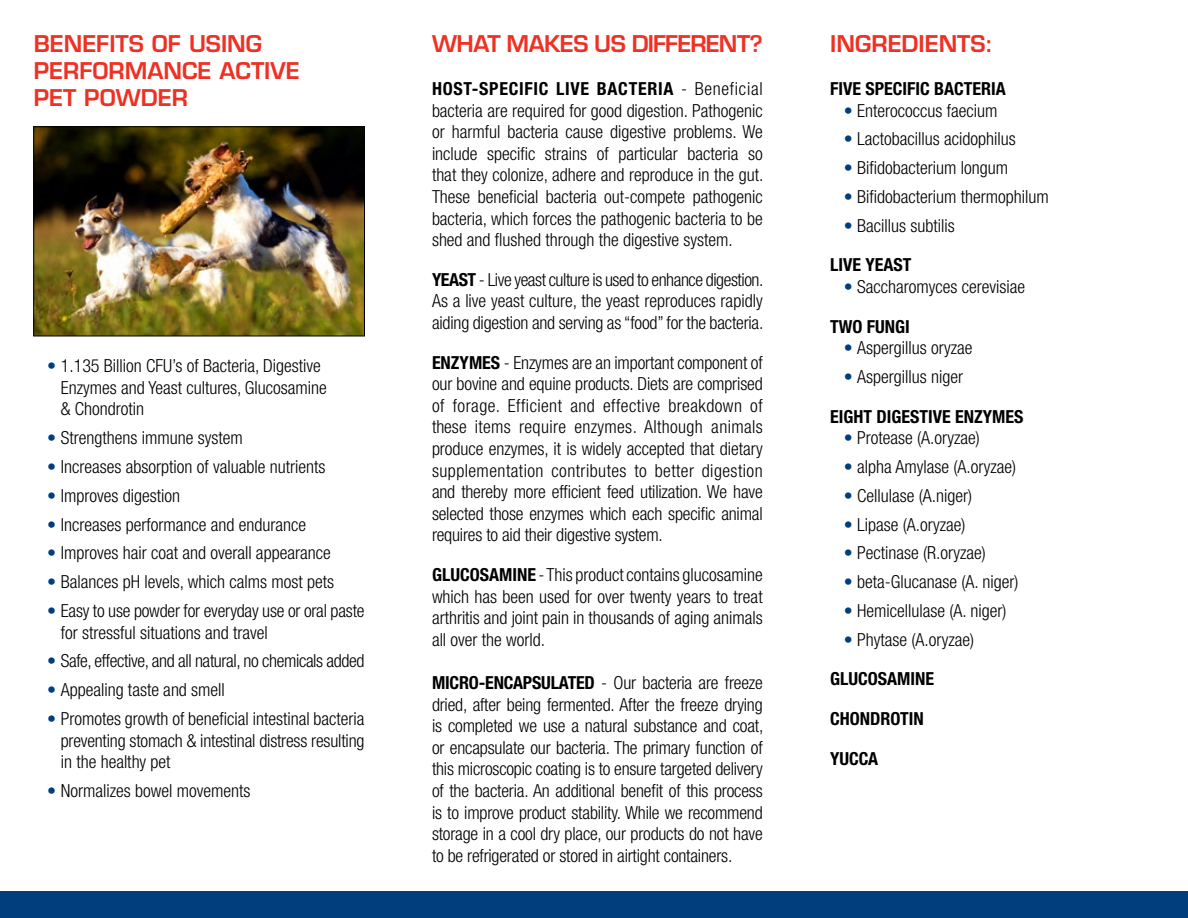
<style>
.page{position:relative;width:1188px;height:918px;background:#fff}
.page>*{position:absolute;margin:0;border:0;box-sizing:border-box;transform-origin:0 0}
.t1{font:600 22.5px/27px "Eurostile";color:#ee3124}
.t2{font:600 22.5px "Eurostile";letter-spacing:-.03em;color:#ee3124}
.t3{font:300 condensed 18px/21.6px "Helvetica Neue";color:#000;text-align:justify}
.t4{font:700 condensed 18px/39.6px "Helvetica Neue";color:#000}
.t5{font:300 condensed 18px "Helvetica Neue";letter-spacing:-.02em;color:#000}
.s1{color:#003e7e}
.s2{font-weight:700}
</style>
<div class="page">
<div style="left:0;top:891px;width:1188px;height:27px;background:#003e7e"></div>
<img style="left:35px;top:128px;width:328px;height:206px">
<div style="left:33px;top:126px;width:332px;height:210px;border:1px solid #000"></div>
<p class="t1" style="left:34px;top:30px;width:267px">BENEFITS OF USING<br>PERFORMANCE ACTIVE<br>PET POWDER</p>
<p class="t3" style="left:61px;top:355px;width:268px;text-align:left;text-indent:-14px"><span class="s1">•</span> 1.135 Billion CFU’s of Bacteria, Digestive<br>Enzymes and Yeast cultures, Glucosamine &amp; Chondrotin</p>
<p class="t3" style="left:47px;top:427px;width:197px"><span class="s1">•</span> Strengthens immune system</p>
<p class="t3" style="left:47px;top:456px;width:280px"><span class="s1">•</span> Increases absorption of valuable nutrients</p>
<p class="t3" style="left:47px;top:484px;width:134px"><span class="s1">•</span> Improves digestion</p>
<p class="t3" style="left:47px;top:513px;width:260px"><span class="s1">•</span> Increases performance and endurance</p>
<p class="t3" style="left:47px;top:542px;width:285px"><span class="s1">•</span> Improves hair coat and overall appearance</p>
<p class="t3" style="left:47px;top:571px;width:288px"><span class="s1">•</span> Balances pH levels, which calms most pets</p>
<p class="t3" style="left:61px;top:600px;width:305px;text-indent:-14px"><span class="s1">•</span> Easy to use powder for everyday use or oral paste for stressful situations and travel</p>
<p class="t5" style="left:47px;top:651px;width:319px"><span class="s1">•</span> Safe, effective, and all natural, no chemicals added</p>
<p class="t3" style="left:47px;top:679px;width:179px"><span class="s1">•</span> Appealing taste and smell</p>
<p class="t3" style="left:61px;top:708px;width:305px;text-indent:-14px"><span class="s1">•</span> Promotes growth of beneficial intestinal bacteria preventing stomach &amp; intestinal distress resulting in the healthy pet</p>
<p class="t3" style="left:47px;top:780px;width:205px"><span class="s1">•</span> Normalizes bowel movements</p>
<p class="t2" style="left:432px;top:29px;width:332px">WHAT MAKES US DIFFERENT?</p>
<p class="t3" style="left:432px;top:78px;width:333px"><span class="s2">HOST-SPECIFIC LIVE BACTERIA</span> - Beneficial bacteria are required for good digestion. Pathogenic or harmful bacteria cause digestive problems. We include specific strains of particular bacteria so that they colonize, adhere and reproduce in the gut.<br>These beneficial bacteria out-compete pathogenic bacteria, which forces the pathogenic bacteria to be shed and flushed through the digestive system.</p>
<p class="t3" style="left:432px;top:268px;width:333px"><span class="s2">YEAST</span> - Live yeast culture is used to enhance digestion.<br>As a live yeast culture, the yeast reproduces rapidly aiding digestion and serving as “food” for the bacteria.</p>
<p class="t3" style="left:432px;top:351px;width:332px"><span class="s2">ENZYMES</span> - Enzymes are an important component of our bovine and equine products. Diets are comprised of forage. Efficient and effective breakdown of these items require enzymes. Although animals produce enzymes, it is widely accepted that dietary supplementation contributes to better digestion and thereby more efficient feed utilization. We have selected those enzymes which each specific animal requires to aid their digestive system.</p>
<p class="t3" style="left:432px;top:564px;width:332px"><span class="s2">GLUCOSAMINE</span> - This product contains glucosamine which has been used for over twenty years to treat arthritis and joint pain in thousands of aging animals all over the world.</p>
<p class="t3" style="left:432px;top:672px;width:333px"><span class="s2">MICRO-ENCAPSULATED</span> - Our bacteria are freeze dried, after being fermented. After the freeze drying is completed we use a natural substance and coat, or encapsulate our bacteria. The primary function of this microscopic coating is to ensure targeted delivery of the bacteria. An additional benefit of this process is to improve product stability. While we recommend storage in a cool dry place, our products do not have to be refrigerated or stored in airtight containers.</p>
<p class="t1" style="left:830px;top:30px;width:165px">INGREDIENTS:</p>
<p class="t4" style="left:830px;top:68px;width:177px">FIVE SPECIFIC BACTERIA</p>
<p class="t3" style="left:844px;top:99px;width:155px"><span class="s1">•</span> Enterococcus faecium</p>
<p class="t3" style="left:844px;top:128px;width:173px"><span class="s1">•</span> Lactobacillus acidophilus</p>
<p class="t3" style="left:844px;top:157px;width:166px"><span class="s1">•</span> Bifidobacterium longum</p>
<p class="t3" style="left:844px;top:186px;width:207px"><span class="s1">•</span> Bifidobacterium thermophilum</p>
<p class="t3" style="left:830px;top:205px;width:126px;line-height:39.6px;text-indent:14px"><span class="s1">•</span> Bacillus subtilis<br><span class="s2">LIVE YEAST</span></p>
<p class="t3" style="left:830px;top:267px;width:196px;line-height:39.6px;text-indent:14px"><span class="s1">•</span> Saccharomyces cerevisiae<br><span class="s2">TWO FUNGI</span></p>
<p class="t3" style="left:844px;top:337px;width:130px"><span class="s1">•</span> Aspergillus oryzae</p>
<p class="t3" style="left:844px;top:366px;width:121px"><span class="s1">•</span> Aspergillus niger</p>
<p class="t4" style="left:830px;top:396px;width:195px">EIGHT DIGESTIVE ENZYMES</p>
<p class="t3" style="left:844px;top:427px;width:138px"><span class="s1">•</span> Protease (A.oryzae)</p>
<p class="t3" style="left:844px;top:456px;width:174px"><span class="s1">•</span> alpha Amylase (A.oryzae)</p>
<p class="t3" style="left:844px;top:484px;width:130px"><span class="s1">•</span> Cellulase (A.niger)</p>
<p class="t3" style="left:844px;top:513px;width:123px"><span class="s1">•</span> Lipase (A.oryzae)</p>
<p class="t3" style="left:844px;top:542px;width:144px"><span class="s1">•</span> Pectinase (R.oryzae)</p>
<p class="t3" style="left:844px;top:571px;width:176px"><span class="s1">•</span> beta-Glucanase (A. niger)</p>
<p class="t3" style="left:844px;top:600px;width:164px"><span class="s1">•</span> Hemicellulase (A. niger)</p>
<p class="t3" style="left:830px;top:619px;width:145px;line-height:39.6px;text-indent:14px"><span class="s1">•</span> Phytase (A.oryzae)<br><span class="s2">GLUCOSAMINE</span></p>
<p class="t4" style="left:830px;top:698px;width:95px">CHONDROTIN<br>YUCCA</p>
</div>
